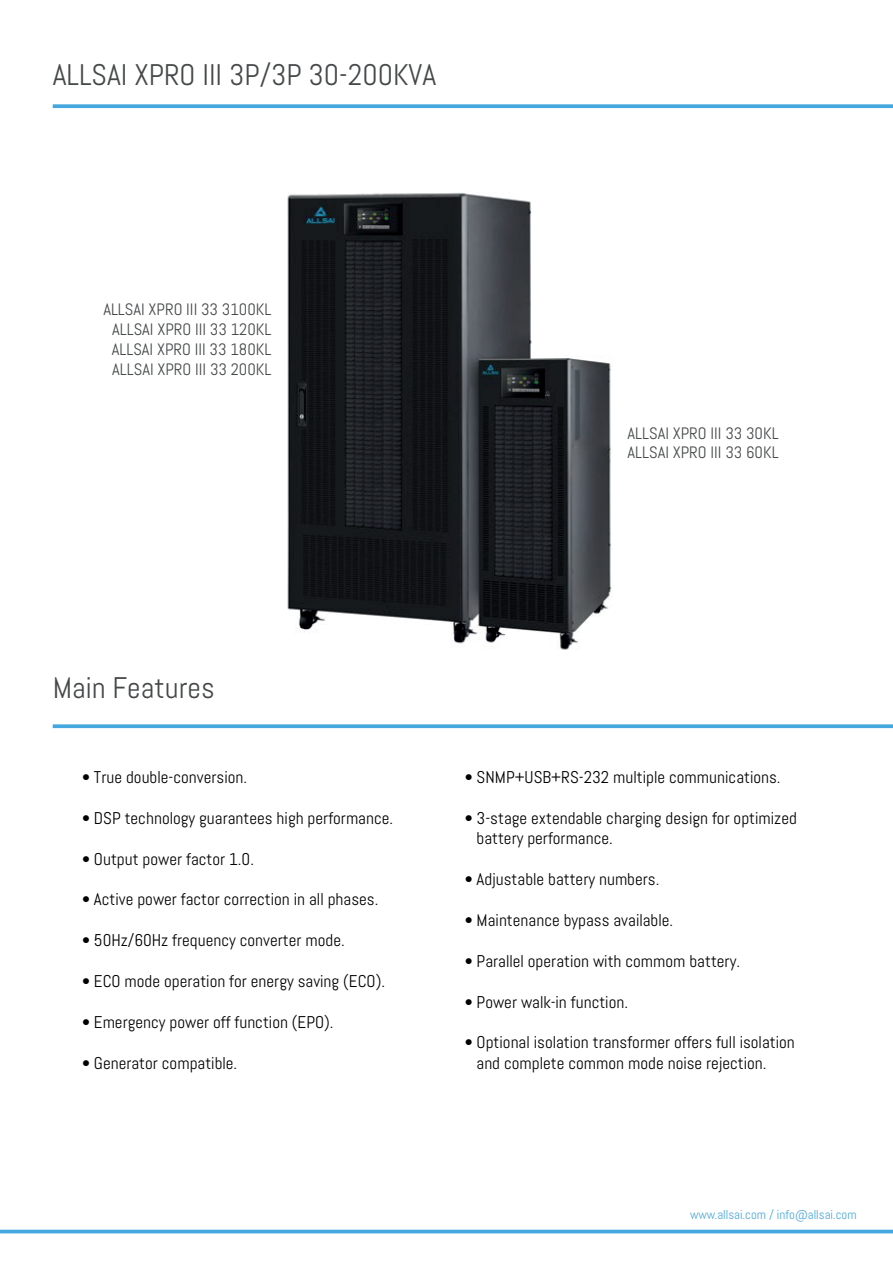
<style>
.page{position:relative;width:893px;height:1263px;background:#fff}
.page>*{position:absolute;margin:0;border:0;box-sizing:border-box;transform-origin:0 0}
.t1{font:29.85px "Abel Pro";color:#454849}
.t2{font:16.95px/20.4px "Abel Pro";color:#000001}
.t3{font:16.5px/19.8px "Abel Pro";color:#454849;text-align:center}
.t4{font:12.75px "Abel Pro";color:#4ca8db}
</style>
<div class="page">
<img style="left:287px;top:192px;width:325px;height:458px">
<svg style="left:53px;top:104px;width:840px;height:4px;background:#53afe0"></svg>
<svg style="left:53px;top:724px;width:840px;height:4px;background:#54afe0"></svg>
<hr style="left:0;top:1230px;width:893px;height:3px;background:#44a8de">
<h1 class="t1" style="left:53px;top:56px;width:385px">ALLSAI XPRO III 3P/3P 30-200KVA</h1>
<p class="t3" style="left:103px;top:300px;width:170px">ALLSAI XPRO III 33 3100KL<br>ALLSAI XPRO III 33 120KL<br>ALLSAI XPRO III 33 180KL<br>ALLSAI XPRO III 33 200KL</p>
<p class="t3" style="left:628px;top:423px;width:153px;text-align:left">ALLSAI XPRO III 33 30KL<br>ALLSAI XPRO III 33 60KL</p>
<h1 class="t1" style="left:53px;top:669px;width:164px">Main Features</h1>
<p class="t2" style="left:82px;top:767px;width:167px">• True double-conversion.</p>
<p class="t2" style="left:82px;top:808px;width:313px">• DSP technology guarantees high performance.</p>
<p class="t2" style="left:82px;top:848px;width:173px">• Output power factor 1.0.</p>
<p class="t2" style="left:82px;top:889px;width:298px">• Active power factor correction in all phases.</p>
<p class="t2" style="left:82px;top:930px;width:264px">• 50Hz/60Hz frequency converter mode.</p>
<p class="t2" style="left:82px;top:971px;width:304px">• ECO mode operation for energy saving (ECO).</p>
<p class="t2" style="left:82px;top:1012px;width:253px">• Emergency power off function (EPO).</p>
<p class="t2" style="left:82px;top:1053px;width:157px">• Generator compatible.</p>
<p class="t2" style="left:465px;top:767px;width:317px">• SNMP+USB+RS-232 multiple communications.</p>
<p class="t2" style="left:476px;top:808px;width:322px;text-indent:-12px">• 3-stage extendable charging design for optimized battery performance.</p>
<p class="t2" style="left:465px;top:869px;width:196px">• Adjustable battery numbers.</p>
<p class="t2" style="left:465px;top:910px;width:210px">• Maintenance bypass available.</p>
<p class="t2" style="left:465px;top:951px;width:277px">• Parallel operation with commom battery.</p>
<p class="t2" style="left:465px;top:991px;width:165px">• Power walk-in function.</p>
<p class="t2" style="left:476px;top:1032px;width:320px;text-indent:-12px">• Optional isolation transformer offers full isolation and complete common mode noise rejection.</p>
<p class="t4" style="left:690px;top:1206px;width:168px">www.allsai.com / info@allsai.com</p>
</div>
